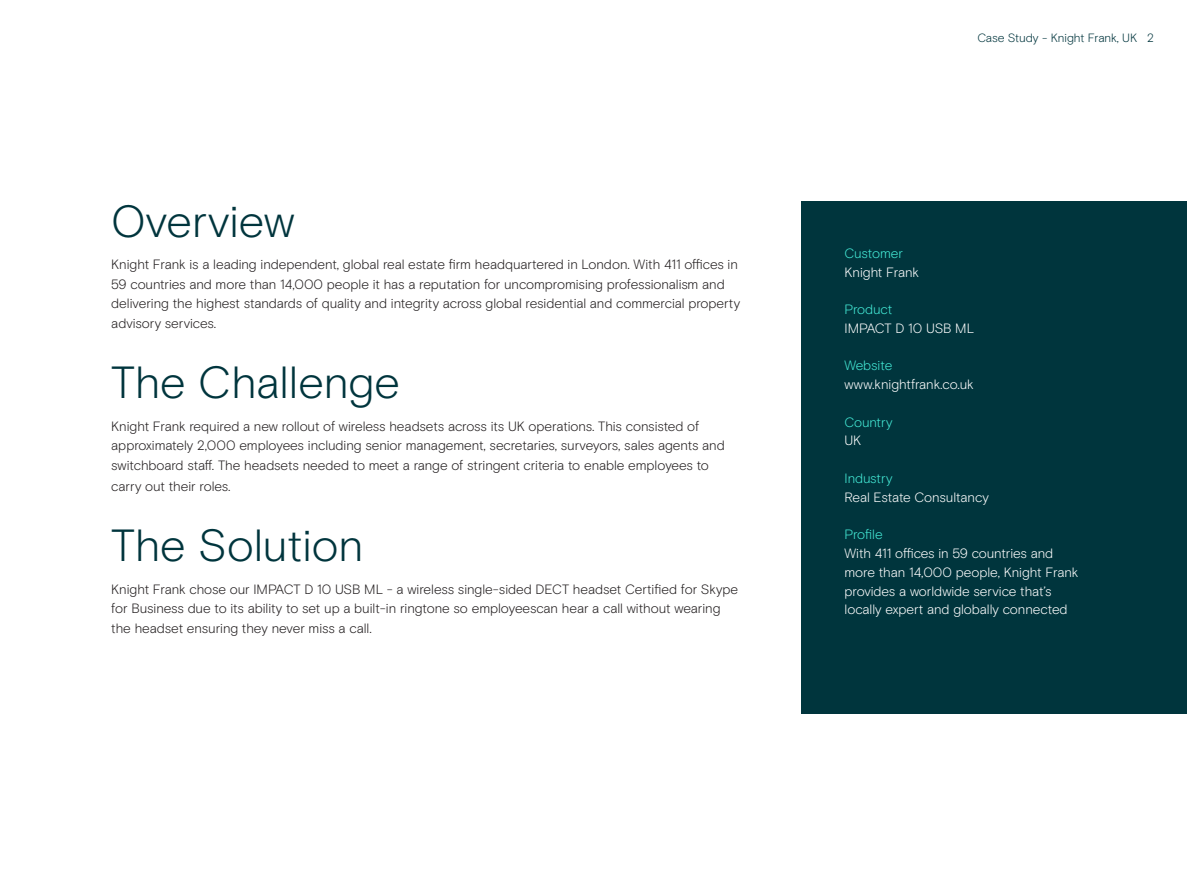
<style>
.page{position:relative;width:1187px;height:893px;background:#fff}
.page>*{position:absolute;margin:0;border:0;box-sizing:border-box;transform-origin:0 0}
.EPOS_bodytext{font:300 45px "EPOS Basis";color:#00353d}
.EPOS_bodytext-2{font:300 13.5px/19.5px "EPOS Basis";letter-spacing:-.005em;color:#231f20}
.EPOS_bodytext-3{font:300 13.5px/18.8px "EPOS Basis";letter-spacing:-.005em;color:#fff}
.EPOS_bodytext-4{font:300 13.5px "EPOS Basis";letter-spacing:-.01em;color:#44ead6}
.t1{font:300 12px "EPOS Basis";letter-spacing:-.01em;color:#00353d}
</style>
<div class="page">
<div style="left:801px;top:202px;width:385px;height:512px;background:#00353d"></div>
<p class="EPOS_bodytext" style="left:111px;top:195px;width:185px">Overview</p>
<p class="EPOS_bodytext-2" style="left:111px;top:255px;width:630px">Knight Frank is a leading independent, global real estate firm headquartered in London. With 411 offices in 59 countries and more than 14,000 people it has a reputation for uncompromising professionalism and delivering the highest standards of quality and integrity across global residential and commercial property advisory services.</p>
<p class="EPOS_bodytext" style="left:111px;top:356px;width:290px">The Challenge</p>
<p class="EPOS_bodytext-2" style="left:111px;top:416px;width:615px">Knight Frank required a new rollout of wireless headsets across its UK operations. This consisted of approximately 2,000 employees including senior management, secretaries, surveyors, sales agents and switchboard staff. The headsets needed to meet a range of stringent criteria to enable employees to</p>
<p class="EPOS_bodytext-2" style="left:111px;top:476px;width:121px">carry out their roles.</p>
<p class="EPOS_bodytext" style="left:111px;top:519px;width:254px">The Solution</p>
<p class="EPOS_bodytext-2" style="left:111px;top:579px;width:628px">Knight Frank chose our IMPACT D 10 USB ML - a wireless single-sided DECT headset Certified for Skype for Business due to its ability to set up a built-in ringtone so employeescan hear a call without wearing the headset ensuring they never miss a call.</p>
<p class="t1" style="left:977px;top:31px;width:178px">Case Study - Knight Frank, UK 2</p>
<p class="EPOS_bodytext-4" style="left:844px;top:245px;width:60px">Customer</p>
<p class="EPOS_bodytext-3" style="left:844px;top:263px;width:76px">Knight Frank</p>
<p class="EPOS_bodytext-4" style="left:844px;top:302px;width:49px">Product</p>
<p class="EPOS_bodytext-3" style="left:844px;top:319px;width:131px">IMPACT D 10 USB ML</p>
<p class="EPOS_bodytext-4" style="left:844px;top:358px;width:49px">Website</p>
<p class="EPOS_bodytext-3" style="left:844px;top:375px;width:131px">www.knightfrank.co.uk</p>
<p class="EPOS_bodytext-4" style="left:844px;top:414px;width:49px">Country</p>
<p class="EPOS_bodytext-3" style="left:844px;top:432px;width:18px">UK</p>
<p class="EPOS_bodytext-4" style="left:844px;top:470px;width:49px">Industry</p>
<p class="EPOS_bodytext-3" style="left:844px;top:488px;width:146px">Real Estate Consultancy</p>
<p class="EPOS_bodytext-4" style="left:844px;top:527px;width:40px">Profile</p>
<p class="EPOS_bodytext-3" style="left:844px;top:544px;width:235px">With 411 offices in 59 countries and more than 14,000 people, Knight Frank provides a worldwide service that’s locally expert and globally connected</p>
</div>
